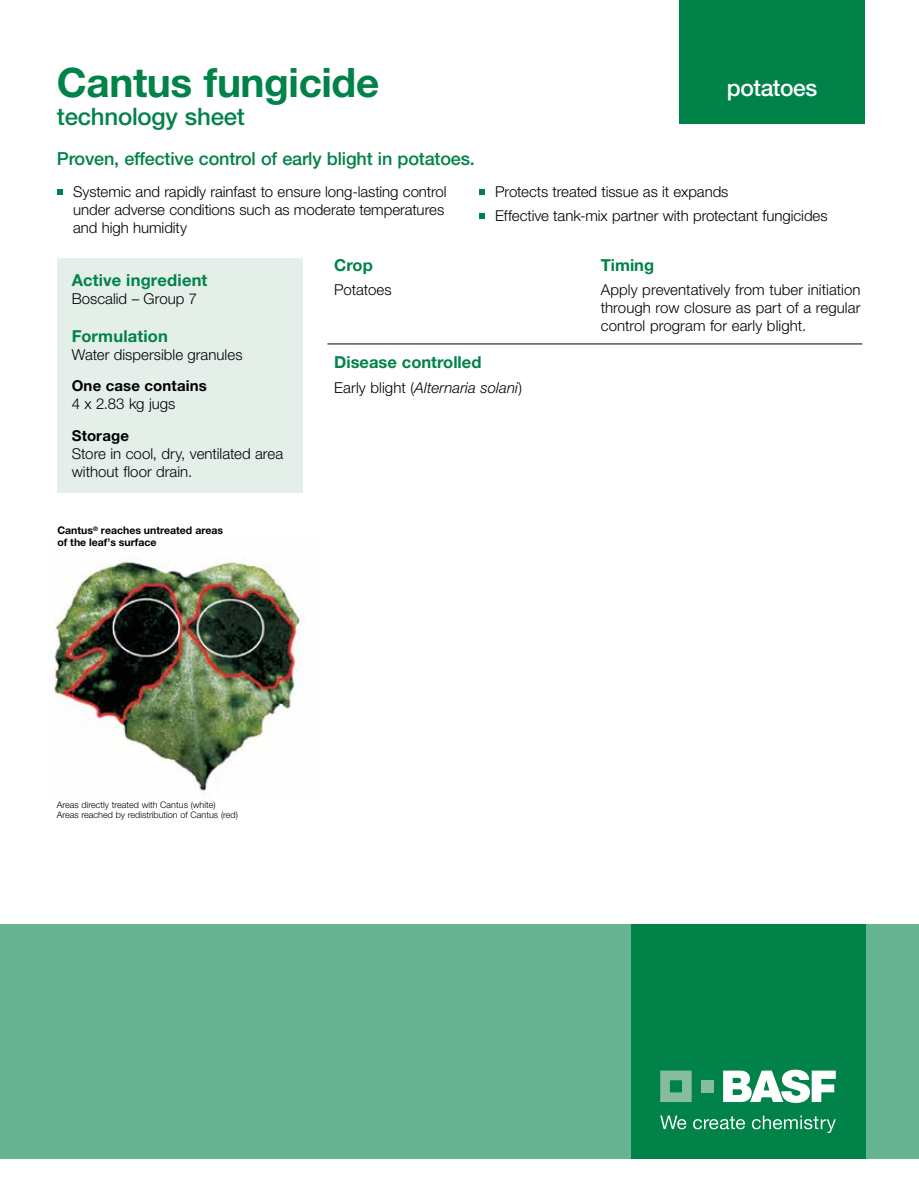
<style>
.page{position:relative;width:919px;height:1188px;background:#fff}
.page>*{position:absolute;margin:0;border:0;box-sizing:border-box;transform-origin:0 0}
.t1{font:700 40.5px "Helvetica Neue LT Std";letter-spacing:-.01em;color:#008248}
.t2{font:500 24px "Helvetica Neue LT Std";letter-spacing:-.01em;color:#008248}
.t3{font:500 23.25px "Helvetica Neue LT Std";letter-spacing:-.02em;color:#fff}
.t4{font:500 18px "Helvetica Neue LT Std";letter-spacing:-.01em;color:#008248}
.t5{font:700 16.5px "Helvetica Neue LT Std";color:#008248}
.t6{font:300 15px/18px "Helvetica Neue LT Std";letter-spacing:-.005em;color:#000}
.t7{font:italic 300 15px "Helvetica Neue LT Std";letter-spacing:.01em;color:#000}
.t8{font:700 15px "Helvetica Neue LT Std";letter-spacing:.01em;color:#000}
.t9{font:700 10.5px/12px "Helvetica Neue LT Std";color:#000}
.t10{font:300 9px/10.5px "Helvetica Neue LT Std";color:#000}
.s1{font-style:normal}
</style>
<div class="page">
<div style="left:0;top:924px;width:918px;height:234px;background:#66b491"></div>
<div style="left:630px;top:924px;width:234px;height:234px;background:#008248"></div>
<svg style="left:660px;top:1070px;width:31px;height:31px"></svg>
<div style="left:701px;top:1079px;width:12px;height:13px;background:#86bca0"></div>
<svg style="left:723px;top:1069px;width:112px;height:33px"></svg>
<svg style="left:660px;top:1115px;width:26px;height:13px"></svg>
<svg style="left:693px;top:1116px;width:51px;height:12px"></svg>
<svg style="left:751px;top:1115px;width:84px;height:17px"></svg>
<div style="left:57px;top:259px;width:245px;height:234px;background:#e5efe9"></div>
<svg style="left:57px;top:189px;width:5px;height:5px"></svg>
<svg style="left:479px;top:189px;width:5px;height:5px"></svg>
<svg style="left:479px;top:213px;width:5px;height:6px"></svg>
<hr style="left:327px;top:343px;width:534px;height:1px;background:#000">
<div style="left:678px;top:0;width:186px;height:123px;background:#008248"></div>
<img style="left:51px;top:556px;width:254px;height:240px">
<h1 class="t1" style="left:57px;top:57px;width:324px">Cantus fungicide</h1>
<h2 class="t2" style="left:57px;top:102px;width:189px">technology sheet</h2>
<p class="t4" style="left:57px;top:147px;width:419px">Proven, effective control of early blight in potatoes.</p>
<h3 class="t3" style="left:726px;top:74px;width:92px">potatoes</h3>
<p class="t6" style="left:73px;top:182px;width:375px">Systemic and rapidly rainfast to ensure long-lasting control under adverse conditions such as moderate temperatures and high humidity</p>
<p class="t6" style="left:495px;top:179px;width:333px;line-height:24.8px">Protects treated tissue as it expands<br>Effective tank-mix partner with protectant fungicides</p>
<p class="t5" style="left:72px;top:270px;width:137px">Active ingredient</p>
<p class="t6" style="left:72px;top:289px;width:127px">Boscalid – Group 7</p>
<p class="t5" style="left:72px;top:325px;width:98px">Formulation</p>
<p class="t6" style="left:72px;top:345px;width:172px">Water dispersible granules</p>
<p class="t8" style="left:72px;top:376px;width:137px">One case contains</p>
<p class="t6" style="left:72px;top:394px;width:105px">4 x 2.83 kg jugs</p>
<p class="t8" style="left:72px;top:426px;width:59px">Storage</p>
<p class="t6" style="left:72px;top:444px;width:213px">Store in cool, dry, ventilated area without floor drain.</p>
<p class="t9" style="left:57px;top:524px;width:167px">Cantus<sup>®</sup> reaches untreated areas of the leaf’s surface</p>
<p class="t5" style="left:334px;top:254px;width:40px">Crop</p>
<p class="t5" style="left:600px;top:254px;width:55px">Timing</p>
<p class="t6" style="left:334px;top:280px;width:59px">Potatoes</p>
<p class="t6" style="left:600px;top:280px;width:261px;text-align:justify">Apply preventatively from tuber initiation through row closure as part of a regular control program for early blight.</p>
<p class="t5" style="left:334px;top:352px;width:149px">Disease controlled</p>
<p class="t7" style="left:334px;top:378px;width:189px"><span class="s1">Early blight (</span>Alternaria solani<span class="s1">)</span></p>
<p class="t10" style="left:57px;top:799px;width:182px">Areas directly treated with Cantus (white)<br>Areas reached by redistribution of Cantus (red)</p>
</div>
